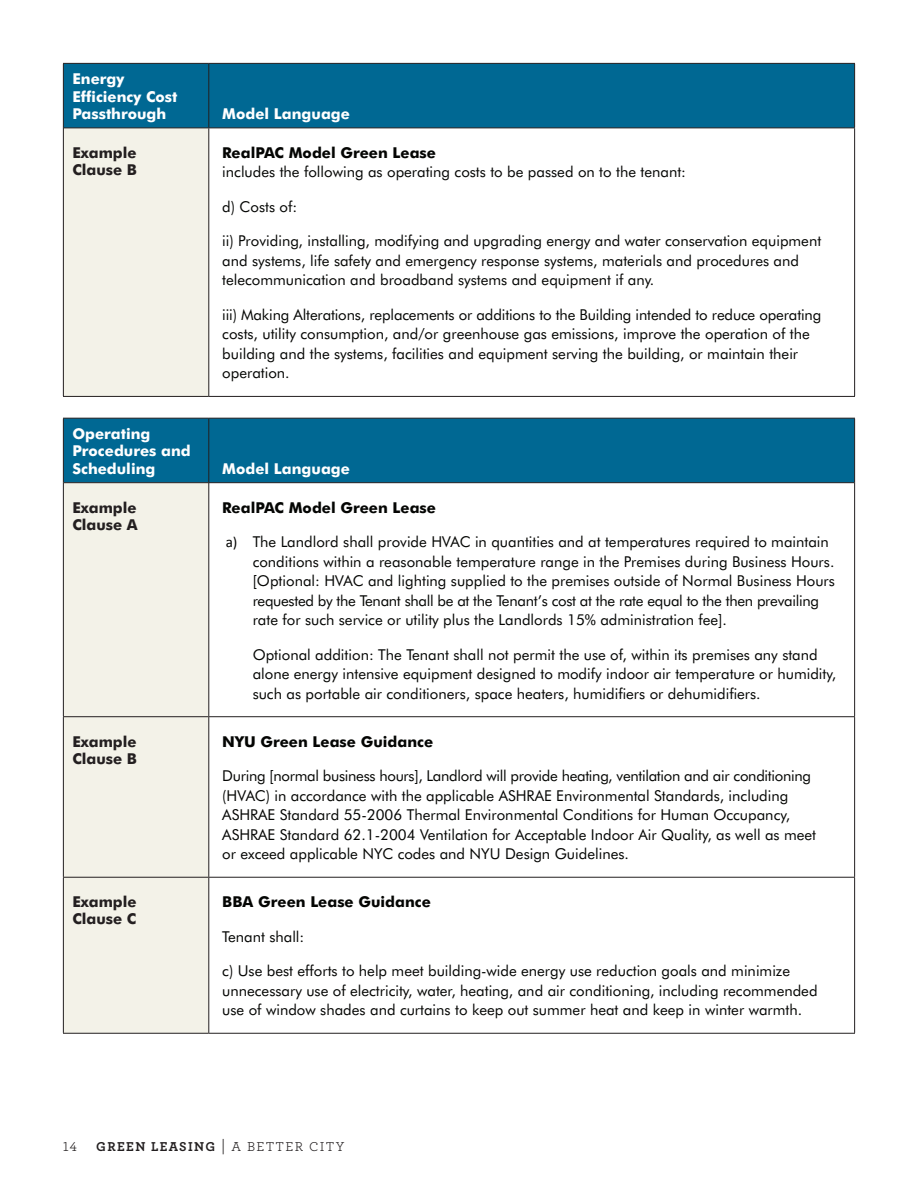
<style>
.page{position:relative;width:918px;height:1188px;background:#fff}
.page>*{position:absolute;margin:0;border:0;box-sizing:border-box;transform-origin:0 0}
.t1{font:15px/19.5px "Futura BT";color:#040503}
.t2{font:700 15px/17.2px "Futura BT";color:#fff}
.t3{font:15px/19.5px "Futura BT";letter-spacing:-.02em;color:#040503}
.t4{font:700 15px "Futura BT";color:#040503}
.t5{font:700 15px/17.2px "Futura BT";color:#231f20}
.t6{font:700 13.5px "Archer Pro";letter-spacing:.1em;color:#231f20}
.t7{font:13.5px "Archer Pro";letter-spacing:.1em;color:#231f20}
.s1{font-family:"Calibri"}
.s2{font-weight:400;font-size:16.5px}
.s3{font-weight:400}
</style>
<div class="page">
<div style="left:64px;top:64px;width:790px;height:64px;background:#006893"></div>
<div style="left:63px;top:128px;width:146px;height:268px;background:#f3f2e8"></div>
<hr style="left:64px;top:128px;width:144px;height:1px;background:#231f20">
<hr style="left:63px;top:64px;width:1px;height:64px;background:#231f20">
<hr style="left:209px;top:63px;width:646px;height:1px;background:#231f20">
<hr style="left:208px;top:64px;width:1px;height:64px;background:#231f20">
<hr style="left:854px;top:64px;width:1px;height:64px;background:#231f20">
<hr style="left:63px;top:128px;width:1px;height:268px;background:#231f20">
<hr style="left:63px;top:396px;width:146px;height:1px;background:#231f20">
<hr style="left:63px;top:63px;width:146px;height:1px;background:#231f20">
<hr style="left:208px;top:128px;width:647px;height:1px;background:#231f20">
<hr style="left:208px;top:128px;width:1px;height:268px;background:#231f20">
<hr style="left:854px;top:128px;width:1px;height:268px;background:#231f20">
<hr style="left:209px;top:396px;width:646px;height:1px;background:#231f20">
<div style="left:64px;top:419px;width:790px;height:63px;background:#006893"></div>
<div style="left:64px;top:483px;width:144px;height:550px;background:#f3f2e8"></div>
<hr style="left:63px;top:419px;width:1px;height:64px;background:#231f20">
<hr style="left:63px;top:418px;width:146px;height:1px;background:#231f20">
<hr style="left:209px;top:418px;width:646px;height:1px;background:#231f20">
<hr style="left:208px;top:419px;width:1px;height:64px;background:#231f20">
<hr style="left:854px;top:419px;width:1px;height:64px;background:#231f20">
<hr style="left:209px;top:482px;width:645px;height:1px;background:#231f20">
<hr style="left:854px;top:483px;width:1px;height:233px;background:#231f20">
<hr style="left:854px;top:717px;width:1px;height:160px;background:#231f20">
<hr style="left:854px;top:878px;width:1px;height:155px;background:#231f20">
<hr style="left:209px;top:716px;width:646px;height:1px;background:#231f20">
<hr style="left:209px;top:877px;width:646px;height:1px;background:#231f20">
<hr style="left:209px;top:1033px;width:646px;height:1px;background:#231f20">
<hr style="left:63px;top:483px;width:1px;height:233px;background:#231f20">
<hr style="left:63px;top:717px;width:1px;height:160px;background:#231f20">
<hr style="left:63px;top:878px;width:1px;height:155px;background:#231f20">
<hr style="left:64px;top:482px;width:145px;height:1px;background:#231f20">
<hr style="left:208px;top:483px;width:1px;height:233px;background:#231f20">
<hr style="left:208px;top:717px;width:1px;height:160px;background:#231f20">
<hr style="left:208px;top:878px;width:1px;height:155px;background:#231f20">
<hr style="left:63px;top:716px;width:146px;height:1px;background:#231f20">
<hr style="left:63px;top:877px;width:146px;height:1px;background:#231f20">
<hr style="left:63px;top:1033px;width:146px;height:1px;background:#231f20">
<p class="t2" style="left:72px;top:70px;width:107px">Energy<br>Efficiency Cost<br>Passthrough</p>
<p class="t2" style="left:222px;top:105px;width:129px">Model Language</p>
<p class="t5" style="left:72px;top:144px;width:66px">Example<br>Clause B</p>
<p class="t4" style="left:222px;top:143px;width:215px">RealPAC Model Green Lease</p>
<p class="t1" style="left:222px;top:162px;width:465px">includes the following as operating costs to be passed on to the tenant:</p>
<p class="t1" style="left:222px;top:197px;width:76px">d) Costs of:</p>
<p class="t1" style="left:222px;top:231px;width:600px">ii) Providing, installing, modifying and upgrading energy and water conservation equipment and systems, life safety and emergency response systems, materials and procedures and telecommunication and broadband systems and equipment if any.</p>
<p class="t1" style="left:222px;top:305px;width:601px">iii) Making Alterations, replacements or additions to the Building intended to reduce operating costs, utility consumption, and/or greenhouse gas emissions, improve the operation of the building and the systems, facilities and equipment serving the building, or maintain their operation.</p>
<p class="t2" style="left:72px;top:425px;width:120px">Operating<br>Procedures and<br>Scheduling</p>
<p class="t2" style="left:222px;top:460px;width:129px">Model Language</p>
<p class="t5" style="left:72px;top:499px;width:67px">Example<br>Clause A</p>
<p class="t4" style="left:222px;top:498px;width:215px">RealPAC Model Green Lease</p>
<p class="t1" style="left:226px;top:532px;width:216px"><span class="s1">a)</span> The Landlord shall provide HVAC</p>
<p class="t1" style="left:253px;top:532px;width:583px;text-indent:222px">in quantities and at temperatures required to maintain conditions within a reasonable temperature range in the Premises during Business Hours. [Optional: HVAC</p>
<p class="t1" style="left:253px;top:571px;width:584px;text-indent:115px">and lighting supplied to the premises outside of Normal Business Hours requested by the Tenant shall be at the Tenant’s cost at the rate equal to the then prevailing rate for such service or utility plus the Landlords 15% administration fee].</p>
<p class="t1" style="left:253px;top:645px;width:585px">Optional addition: The Tenant shall not permit the use of, within its premises any stand alone energy intensive equipment designed to modify indoor air temperature or humidity, such as portable air conditioners, space heaters, humidifiers or dehumidifiers.</p>
<p class="t5" style="left:72px;top:733px;width:66px">Example<br>Clause B</p>
<p class="t4" style="left:222px;top:732px;width:212px">NYU Green Lease Guidance</p>
<p class="t3" style="left:222px;top:766px;width:590px">During [normal business hours], Landlord will provide heating, ventilation and air conditioning (HVAC</p>
<p class="t1" style="left:266px;top:786px;width:260px">) in accordance with the applicable ASHRAE</p>
<p class="t1" style="left:556px;top:786px;width:234px">Environmental Standards, including</p>
<p class="t1" style="left:222px;top:805px;width:27px">ASHRAE</p>
<p class="t1" style="left:280px;top:805px;width:512px">Standard 55-2006 Thermal Environmental Conditions for H uman Occupancy,</p>
<p class="t1" style="left:222px;top:825px;width:27px">ASHRAE</p>
<p class="t1" style="left:222px;top:825px;width:595px;text-indent:58px">Standard 62.1-2004 Ventilation for Acceptable I ndoor Air Quality, as well as meet or exceed applicable NYC</p>
<p class="t1" style="left:398px;top:844px;width:83px">codes and NYU</p>
<p class="t1" style="left:505px;top:844px;width:125px">Design Guidelines.</p>
<p class="t5" style="left:72px;top:893px;width:66px">Example<br>Clause C</p>
<p class="t4" style="left:222px;top:893px;width:210px">BBA Green Lease Guidance</p>
<p class="t1" style="left:222px;top:927px;width:84px">Tenant shall:</p>
<p class="t1" style="left:222px;top:961px;width:597px">c) Use best efforts to help meet building-wide energy use reduction goals and minimize unnecessary use of electricity, water, heating, and air conditioning, including recommended use of window shades and curtains to keep out summer heat and keep in winter warmth.</p>
<p class="t7" style="left:63px;top:1137px;width:16px">14</p>
<p class="t6" style="left:96px;top:1136px;width:171px">GREEN LEASING <span class="s2">|</span> <span class="s3">A BETTE</span></p>
<p class="t7" style="left:295px;top:1137px;width:51px">R CITY</p>
</div>
